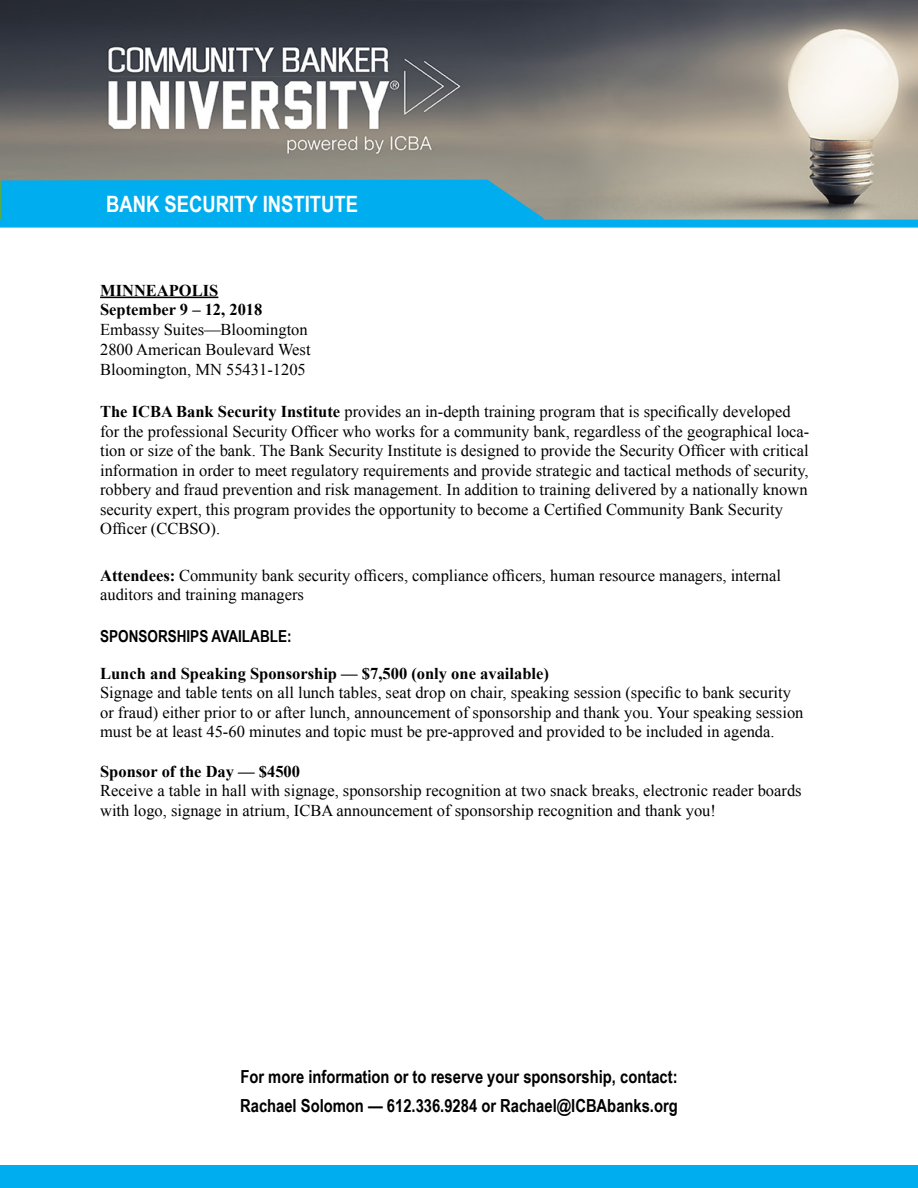
<style>
.page{position:relative;width:918px;height:1188px;background:#fff}
.page>*{position:absolute;margin:0;border:0;box-sizing:border-box;transform-origin:0 0}
.t1{font:700 22.5px "Arial Narrow";color:#fff}
.t2{font:700 18px/29.1px "Arial Narrow";color:#000}
.t3{font:16.5px/19.5px "Times New Roman";color:#000}
.t4{font:700 16.5px/19.8px "Times New Roman";color:#000}
.t5{font:700 16.5px "Arial Narrow";color:#000}
.s1{font-weight:700}
</style>
<div class="page">
<img style="left:0;top:0;width:918px;height:228px">
<div style="left:370px;top:0;width:504px;height:6px;background:#fff;opacity:.75"></div>
<div style="left:1px;top:180px;width:543px;height:40px;background:#00aeef"></div>
<hr style="left:100px;top:297px;width:118px;height:1px;background:#000">
<div style="left:1px;top:1165px;width:917px;height:23px;background:#00aeef"></div>
<div style="left:0;top:220px;width:918px;height:7px;background:#00aeef"></div>
<h1 class="t1" style="left:106px;top:187px;width:253px">BANK SECURITY INSTITUTE</h1>
<p class="t4" style="left:100px;top:280px;width:164px">MINNEAPOLIS<br>September 9 – 12, 2018</p>
<p class="t3" style="left:100px;top:319px;width:212px">Embassy Suites—Bloomington<br>2800 American Boulevard West<br>Bloomington, MN 55431-1205</p>
<p class="t3" style="left:100px;top:402px;width:711px"><span class="s1">The ICBA Bank Security Institute</span> provides an in-depth training program that is specifically developed for the professional Security Officer who works for a community bank, regardless of the geographical loca&shy;tion or size of the bank. The Bank Security Institute is designed to provide the Security Officer with critical information in order to meet regulatory requirements and provide strategic and tactical methods of security, robbery and fraud prevention and risk management. In addition to training delivered by a nationally known security expert, this program provides the opportunity to become a Certified Community Bank Security Officer (CCBSO).</p>
<p class="t3" style="left:100px;top:565px;width:683px"><span class="s1">Attendees:</span> Community bank security officers, compliance officers, human resource managers, internal auditors and training managers</p>
<p class="t5" style="left:100px;top:623px;width:193px">SPONSORSHIPS AVAILABLE:</p>
<p class="t4" style="left:100px;top:663px;width:450px">Lunch and Speaking Sponsorship — $7,500 (only one available)</p>
<p class="t3" style="left:100px;top:683px;width:705px">Signage and table tents on all lunch tables, seat drop on chair, speaking session (specific to bank security or fraud) either prior to or after lunch, announcement of sponsorship and thank you. Your speaking session must be at least 45-60 minutes and topic must be pre-approved and provided to be included in agenda.</p>
<p class="t4" style="left:100px;top:761px;width:202px">Sponsor of the Day — $4500</p>
<p class="t3" style="left:100px;top:781px;width:703px">Receive a table in hall with signage, sponsorship recognition at two snack breaks, electronic reader boards with logo, signage in atrium, ICBA announcement of sponsorship recognition and thank you!</p>
<p class="t2" style="left:240px;top:1061px;width:439px">For more information or to reserve your sponsorship, contact:<br>Rachael Solomon — 612.336.9284 or Rachael@ICBAbanks.org</p>
</div>
